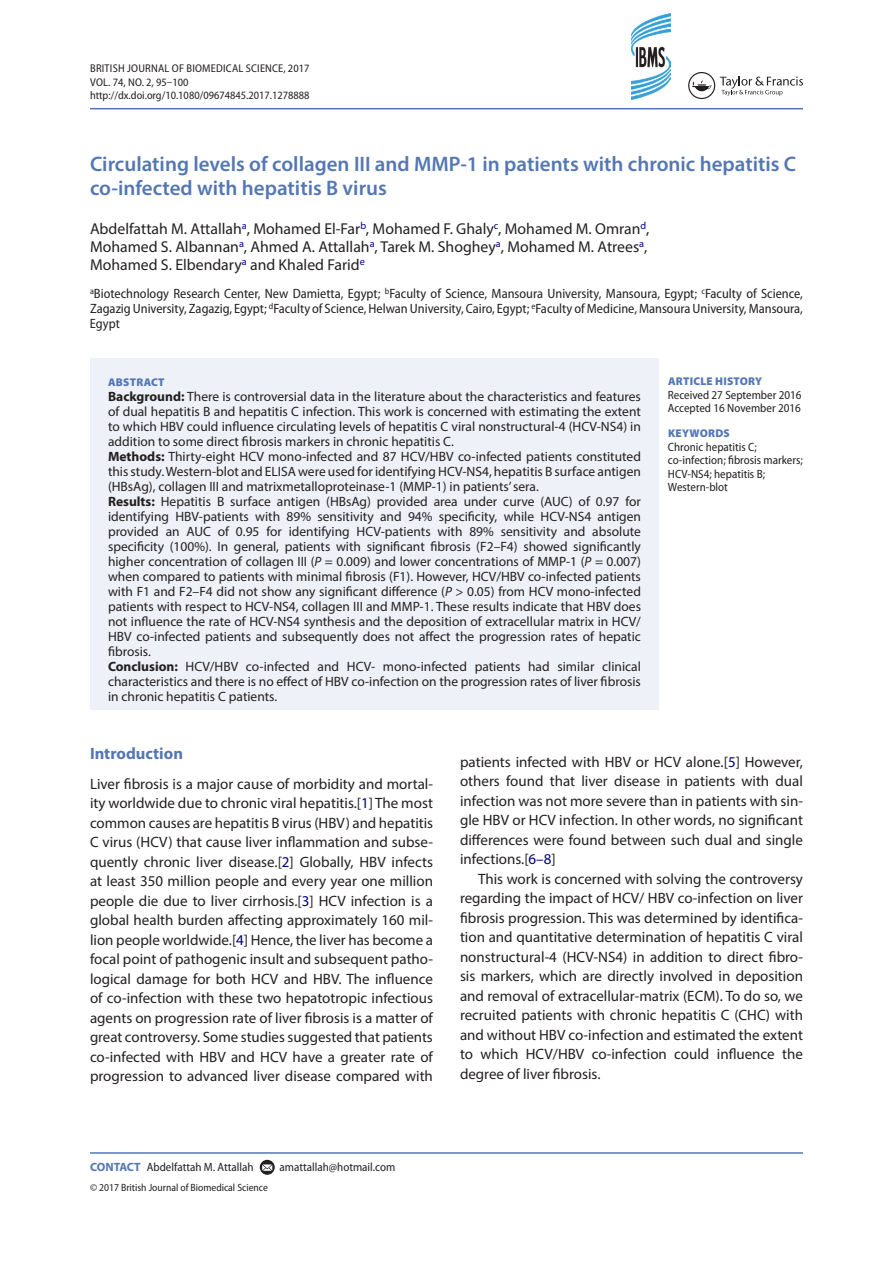
<style>
.page{position:relative;width:893px;height:1263px;background:#fff}
.page>*{position:absolute;margin:0;border:0;box-sizing:border-box;transform-origin:0 0}
.t1{font:600 21px/24px "Myriad Pro";color:#5477b3}
.t2{font:700 16.5px "Myriad Pro";color:#5477b3}
.t3{font:15.75px/18px "Myriad Pro";color:#231f20}
.t4{font:15px/19.5px "Myriad Pro";color:#231f20;text-align:justify}
.t5{font:13.5px/15px "Myriad Pro";color:#231f20}
.t6{font:semi-condensed 13.5px/15px "Myriad Pro";color:#231f20;text-align:justify}
.t7{font:semi-condensed 12px/13.5px "Myriad Pro";color:#231f20}
.t8{font:semi-condensed 11.25px/13.5px "Myriad Pro";letter-spacing:.02em;color:#231f20}
.t9{font:900 11.25px "Myriad Pro";letter-spacing:.02em;color:#5477b3}
.t10{font:semi-condensed 10.5px "Myriad Pro";color:#231f20}
.s1{font-weight:700}
.s2{font-style:italic}
.s3{color:#000080}
.s4{font-weight:700;font-stretch:normal;color:#5477b3}
</style>
<div class="page">
<hr style="left:90px;top:108px;width:713px;height:1px;background:#5477b3">
<div style="left:90px;top:359px;width:569px;height:105px;background:#eef1f7"></div>
<div style="left:90px;top:464px;width:569px;height:210px;background:#eef1f7"></div>
<div style="left:90px;top:629px;width:569px;height:80px;background:#eef1f7"></div>
<hr style="left:90px;top:1152px;width:713px;height:2px;background:#5477b3">
<svg style="left:260px;top:1160px;width:15px;height:15px"></svg>
<svg style="left:262px;top:1164px;width:10px;height:7px"></svg>
<svg style="left:688px;top:72px;width:115px;height:27px"></svg>
<img style="left:631px;top:14px;width:39px;height:85px">
<p class="t8" style="left:90px;top:62px;width:221px">British Journal of Biomedical Science, 2017<br>VOL. 74, NO. 2, 95–100 http://dx.doi.org/10.1080/09674845.2017.1278888</p>
<h1 class="t1" style="left:90px;top:151px;width:708px">Circulating levels of collagen III and MMP-1 in patients with chronic hepatitis C co-infected with hepatitis B virus</h1>
<p class="t3" style="left:90px;top:220px;width:561px">Abdelfattah M. Attallah<sup>a</sup>, Mohamed El-Far<sup>b</sup>, Mohamed F. Ghaly<sup>c</sup>, Mohamed M. Omran<sup>d</sup>,<br>Mohamed S. Albannan<sup>a</sup>, Ahmed A. Attallah<sup>a</sup>, Tarek M. Shoghey<sup>a</sup>, Mohamed M. Atrees<sup>a</sup>,<br>Mohamed S. Elbendary<sup>a</sup> and Khaled Farid<sup>e</sup></p>
<p class="t6" style="left:90px;top:286px;width:714px"><sup>a</sup>Biotechnology Research Center, New Damietta, Egypt; <sup>b</sup>Faculty of Science, Mansoura University, Mansoura, Egypt; <sup>c</sup>Faculty of Science, Zagazig University, Zagazig, Egypt; <sup>d</sup>Faculty of Science, Helwan University, Cairo, Egypt; <sup>e</sup>Faculty of Medicine, Mansoura University, Mansoura, Egypt</p>
<p class="t9" style="left:108px;top:375px;width:58px">ABSTRACT</p>
<p class="t5" style="left:108px;top:388px;width:534px"><span class="s1">Background:</span> There is controversial data in the literature about the characteristics and features of dual hepatitis B and hepatitis C infection. This work is concerned with estimating the extent to which HBV could influence circulating levels of hepatitis C viral nonstructural-4 (HCV-NS4) in addition to some direct fibrosis markers in chronic hepatitis C.<br><span class="s1">Methods:</span> Thirty-eight HCV mono-infected and 87 HCV/HBV co-infected patients constituted this study. Western-blot and ELISA were used for identifying HCV-NS4, hepatitis B surface antigen (HBsAg), collagen III and matrixmetalloproteinase-1 (MMP-1) in patients’ sera.<br><span class="s1">Results:</span> Hepatitis B surface antigen (HBsAg) provided area under curve (AUC) of 0.97 for identifying HBV-patients with 89% sensitivity and 94% specificity, while HCV-NS4 antigen provided an AUC of 0.95 for identifying HCV-patients with 89% sensitivity and absolute specificity (100%). In general, patients with significant fibrosis (F2–F4) showed significantly higher concentration of collagen III (<span class="s2">P</span> = 0.009) and lower concentrations of MMP-1 (<span class="s2">P</span> = 0.007) when compared to patients with minimal fibrosis (F1). However, HCV/HBV co-infected patients with F1 and F2–F4 did not show any significant difference (<span class="s2">P</span> &gt; 0.05) from HCV mono-infected patients with respect to HCV-NS4, collagen III and MMP-1. These results indicate that HBV does not influence the rate of HCV-NS4 synthesis and the deposition of extracellular matrix in HCV/ HBV co-infected patients and subsequently does not affect the progression rates of hepatic fibrosis.<br><span class="s1">Conclusion:</span> HCV/HBV co-infected and HCV- mono-infected patients had similar clinical characteristics and there is no effect of HBV co-infection on the progression rates of liver fibrosis in chronic hepatitis C patients.</p>
<p class="t9" style="left:668px;top:375px;width:96px">ARTICLE HISTORY</p>
<p class="t7" style="left:668px;top:388px;width:135px">Received 27 September 2016<br>Accepted 16 November 2016</p>
<p class="t9" style="left:668px;top:427px;width:63px">KEYWORDS</p>
<p class="t7" style="left:668px;top:440px;width:136px">Chronic hepatitis C; co-infection; fibrosis markers;<br>HCV-NS4; hepatitis B;<br>Western-blot</p>
<p class="t2" style="left:90px;top:743px;width:95px">Introduction</p>
<p class="t4" style="left:90px;top:774px;width:345px">Liver fibrosis is a major cause of morbidity and mortal&shy;ity worldwide due to chronic viral hepatitis.[<span class="s3">1</span>] The most common causes are hepatitis B virus (HBV) and hepatitis C virus (HCV) that cause liver inflammation and subse&shy;quently chronic liver disease.[<span class="s3">2</span>] Globally, HBV infects at least 350 million people and every year one million people die due to liver cirrhosis.[<span class="s3">3</span>] HCV infection is a global health burden affecting approximately 160 mil&shy;lion people worldwide.[<span class="s3">4</span>] Hence, the liver has become a focal point of pathogenic insult and subsequent patho&shy;logical damage for both HCV and HBV. The influence of co-infection with these two hepatotropic infectious agents on progression rate of liver fibrosis is a matter of great controversy. Some studies suggested that patients co-infected with HBV and HCV have a greater rate of progression to advanced liver disease compared with</p>
<p class="t4" style="left:460px;top:752px;width:344px">patients infected with HBV or HCV alone.[<span class="s3">5</span>] However, others found that liver disease in patients with dual infection was not more severe than in patients with sin&shy;gle HBV or HCV infection. In other words, no significant differences were found between such dual and single infections.[<span class="s3">6–8</span>]</p>
<p class="t4" style="left:460px;top:869px;width:344px;text-indent:18px">This work is concerned with solving the controversy regarding the impact of HCV/ HBV co-infection on liver fibrosis progression. This was determined by identifica&shy;tion and quantitative determination of hepatitis C viral nonstructural-4 (HCV-NS4) in addition to direct fibro&shy;sis markers, which are directly involved in deposition and removal of extracellular-matrix (ECM). To do so, we recruited patients with chronic hepatitis C (CHC) with and without HBV co-infection and estimated the extent to which HCV/HBV co-infection could influence the degree of liver fibrosis.</p>
<p class="t7" style="left:90px;top:1160px;width:165px"><span class="s4">CONTACT</span> Abdelfattah M. Attallah</p>
<p class="t7" style="left:279px;top:1160px;width:117px">amattallah@hotmail.com</p>
<p class="t10" style="left:90px;top:1182px;width:179px">© 2017 British Journal of Biomedical Science</p>
</div>
